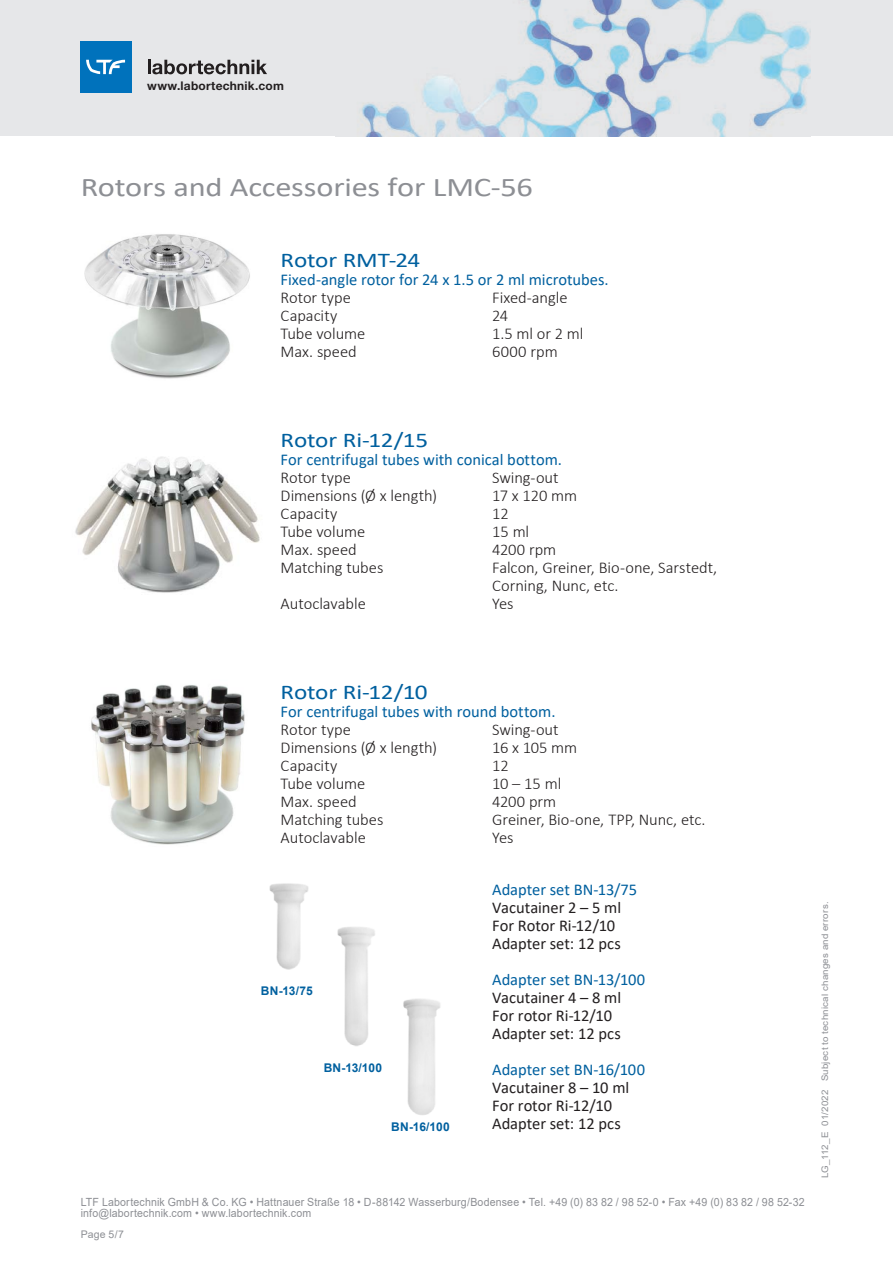
<style>
.page{position:relative;width:893px;height:1263px;background:#fff}
.page>*{position:absolute;margin:0;border:0;box-sizing:border-box;transform-origin:0 0}
.Headline{font:27px "Calibri";letter-spacing:-.005em;color:#8d8f94;scale:1.2 1}
.Aufzählung{font:21px "Calibri";letter-spacing:-.01em;color:#00609f;scale:1.2 1}
.Aufzählung-2{font:300 16.5px "Calibri";letter-spacing:-.005em;color:#231f20}
.Aufzählung-3{font:16.5px "Calibri";color:#00609f}
.Aufzählung-4{font:16.5px "Calibri";color:#231f20}
.t1{font:700 12px "Arial";letter-spacing:-.015em;color:#00609f}
.t2{font:700 12px "Helvetica Neue LT Std";letter-spacing:.015em;color:#231f20}
.t3{font:11.25px/11.2px "Arial";letter-spacing:.015em;color:#8d8f94;scale:.94 1}
.t4{font:10.5px "Arial";color:#8d8f94}
.t5{font:9px "Arial";letter-spacing:.02em;color:#8d8f94;scale:1.08 1}
</style>
<div class="page">
<div style="left:0;top:0;width:893px;height:136px;background:#e6e7e9"></div>
<img style="left:361px;top:0;width:449px;height:136px">
<hr style="left:148px;top:60px;width:3px;height:14px;background:#231f20">
<svg style="left:152px;top:60px;width:115px;height:14px"></svg>
<div style="left:80px;top:41px;width:51px;height:52px;background:#0072bc"></div>
<svg style="left:86px;top:60px;width:39px;height:14px"></svg>
<img style="left:75px;top:456px;width:185px;height:137px">
<img style="left:85px;top:234px;width:165px;height:145px">
<img style="left:91px;top:684px;width:154px;height:161px">
<img style="left:403px;top:999px;width:37px;height:116px">
<img style="left:337px;top:927px;width:38px;height:119px">
<img style="left:269px;top:883px;width:40px;height:87px">
<p class="t2" style="left:147px;top:79px;width:138px">www.labortechnik.com</p>
<p class="Headline" style="left:81px;top:168px;width:378px">Rotors and Accessories for LMC-56</p>
<p class="Aufzählung" style="left:281px;top:245px;width:118px">Rotor RMT-24</p>
<p class="Aufzählung-3" style="left:281px;top:268px;width:330px">Fixed-angle rotor for 24 x 1.5 or 2 ml microtubes.</p>
<p class="Aufzählung-2" style="left:281px;top:287px;width:72px">Rotor type</p>
<p class="Aufzählung-2" style="left:492px;top:287px;width:77px">Fixed-angle</p>
<p class="Aufzählung-2" style="left:281px;top:305px;width:58px">Capacity</p>
<p class="Aufzählung-2" style="left:492px;top:305px;width:18px">24</p>
<p class="Aufzählung-2" style="left:281px;top:323px;width:86px">Tube volume</p>
<p class="Aufzählung-2" style="left:492px;top:323px;width:93px">1.5 ml or 2 ml</p>
<p class="Aufzählung-2" style="left:281px;top:341px;width:78px">Max. speed</p>
<p class="Aufzählung-2" style="left:492px;top:341px;width:67px">6000 rpm</p>
<p class="Aufzählung" style="left:281px;top:425px;width:124px">Rotor Ri-12/15</p>
<p class="Aufzählung-3" style="left:281px;top:448px;width:283px">For centrifugal tubes with conical bottom.</p>
<p class="Aufzählung-2" style="left:281px;top:467px;width:72px">Rotor type</p>
<p class="Aufzählung-2" style="left:492px;top:467px;width:68px">Swing-out</p>
<p class="Aufzählung-2" style="left:281px;top:485px;width:158px">Dimensions (Ø x length)</p>
<p class="Aufzählung-2" style="left:492px;top:485px;width:86px">17 x 120 mm</p>
<p class="Aufzählung-2" style="left:281px;top:503px;width:58px">Capacity</p>
<p class="Aufzählung-2" style="left:492px;top:503px;width:18px">12</p>
<p class="Aufzählung-2" style="left:281px;top:521px;width:86px">Tube volume</p>
<p class="Aufzählung-2" style="left:492px;top:521px;width:39px">15 ml</p>
<p class="Aufzählung-2" style="left:281px;top:539px;width:78px">Max. speed</p>
<p class="Aufzählung-2" style="left:492px;top:539px;width:66px">4200 rpm</p>
<p class="Aufzählung-2" style="left:281px;top:557px;width:104px">Matching tubes</p>
<p class="Aufzählung-2" style="left:492px;top:557px;width:226px">Falcon, Greiner, Bio-one, Sarstedt,</p>
<p class="Aufzählung-2" style="left:492px;top:575px;width:128px">Corning, Nunc, etc.</p>
<p class="Aufzählung-2" style="left:281px;top:593px;width:87px">Autoclavable</p>
<p class="Aufzählung-2" style="left:492px;top:593px;width:23px">Yes</p>
<p class="Aufzählung" style="left:281px;top:677px;width:124px">Rotor Ri-12/10</p>
<p class="Aufzählung-3" style="left:281px;top:700px;width:276px">For centrifugal tubes with round bottom.</p>
<p class="Aufzählung-2" style="left:281px;top:719px;width:72px">Rotor type</p>
<p class="Aufzählung-2" style="left:492px;top:719px;width:68px">Swing-out</p>
<p class="Aufzählung-2" style="left:281px;top:737px;width:158px">Dimensions (Ø x length)</p>
<p class="Aufzählung-2" style="left:492px;top:737px;width:87px">16 x 105 mm</p>
<p class="Aufzählung-2" style="left:281px;top:755px;width:58px">Capacity</p>
<p class="Aufzählung-2" style="left:492px;top:755px;width:18px">12</p>
<p class="Aufzählung-2" style="left:281px;top:773px;width:86px">Tube volume</p>
<p class="Aufzählung-2" style="left:492px;top:773px;width:71px">10 – 15 ml</p>
<p class="Aufzählung-2" style="left:281px;top:791px;width:78px">Max. speed</p>
<p class="Aufzählung-2" style="left:492px;top:791px;width:66px">4200 prm</p>
<p class="Aufzählung-2" style="left:281px;top:809px;width:104px">Matching tubes</p>
<p class="Aufzählung-2" style="left:492px;top:809px;width:215px">Greiner, Bio-one, TPP, Nunc, etc.</p>
<p class="Aufzählung-2" style="left:281px;top:827px;width:87px">Autoclavable</p>
<p class="Aufzählung-2" style="left:492px;top:827px;width:23px">Yes</p>
<p class="t1" style="left:261px;top:982px;width:53px">BN-13/75</p>
<p class="t1" style="left:324px;top:1059px;width:60px">BN-13/100</p>
<p class="Aufzählung-3" style="left:492px;top:878px;width:147px">Adapter set BN-13/75</p>
<p class="Aufzählung-4" style="left:492px;top:896px;width:131px">Vacutainer 2 – 5 ml</p>
<p class="Aufzählung-4" style="left:492px;top:914px;width:124px">For Rotor Ri-12/10</p>
<p class="Aufzählung-4" style="left:492px;top:932px;width:130px">Adapter set: 12 pcs</p>
<p class="Aufzählung-3" style="left:492px;top:968px;width:155px">Adapter set BN-13/100</p>
<p class="Aufzählung-4" style="left:492px;top:986px;width:131px">Vacutainer 4 – 8 ml</p>
<p class="Aufzählung-4" style="left:492px;top:1004px;width:121px">For rotor Ri-12/10</p>
<p class="Aufzählung-4" style="left:492px;top:1022px;width:130px">Adapter set: 12 pcs</p>
<p class="Aufzählung-3" style="left:492px;top:1058px;width:154px">Adapter set BN-16/100</p>
<p class="Aufzählung-4" style="left:492px;top:1076px;width:139px">Vacutainer 8 – 10 ml</p>
<p class="Aufzählung-4" style="left:492px;top:1094px;width:121px">For rotor Ri-12/10</p>
<p class="t1" style="left:391px;top:1118px;width:60px">BN-16/100</p>
<p class="Aufzählung-4" style="left:492px;top:1112px;width:130px">Adapter set: 12 pcs</p>
<p class="t3" style="left:81px;top:1196px;width:771px">LTF Labortechnik GmbH &amp; Co. KG • Hattnauer Straße 18 • D-88142 Wasserburg/Bodensee • Tel. +49 (0) 83 82 / 98 52-0 • Fax +49 (0) 83 82 / 98 52-32 info@labortechnik.com • www.labortechnik.com</p>
<p class="t4" style="left:81px;top:1227px;width:45px">Page 5/7</p>
<p class="t5" style="left:819px;top:1178px;width:257px;rotate:-90deg">LG_112_E 01/2022 Subject to technical changes and errors.</p>
</div>
